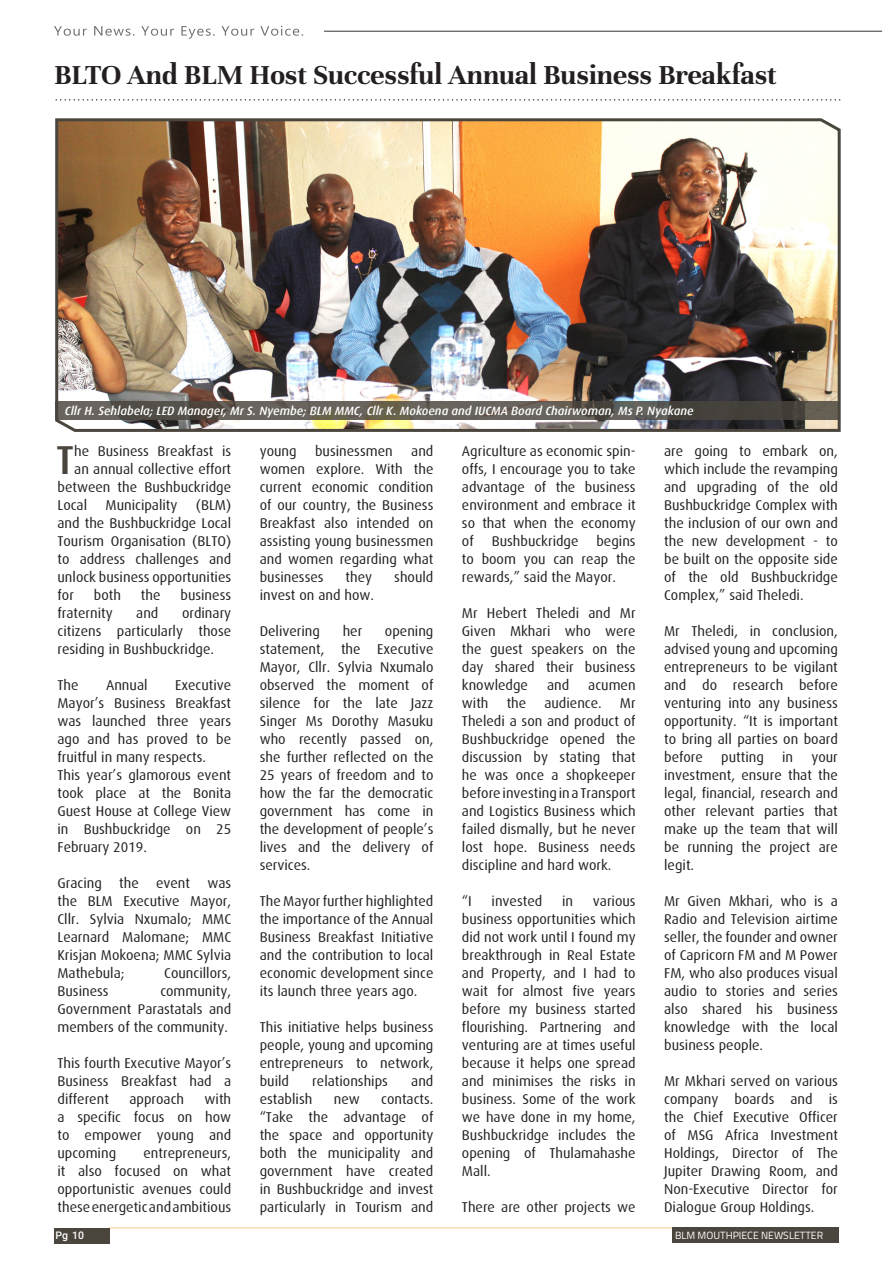
<style>
.page{position:relative;width:893px;height:1263px;background:#fff}
.page>*{position:absolute;margin:0;border:0;box-sizing:border-box;transform-origin:0 0}
.t1{font:500 40.35px "Dax";color:#4a453d}
.t2{font:700 30px "Unna";color:#231f20}
.t3{font:14.25px/18px "Dax";color:#231f20;text-align:justify}
.t4{font:italic 500 12px "Dax";color:#fff}
.t5{font:10.5px "Titillium";color:#fff}
.t6{font:500 10.5px "Roboto";color:#fff}
</style>
<div class="page">
<hr style="left:109px;top:1227px;width:667px;height:1px;background:#f4c689">
<div style="left:672px;top:1228px;width:166px;height:15px;background:#4a453d"></div>
<svg style="left:54px;top:26px;width:33px;height:10px"></svg>
<svg style="left:94px;top:26px;width:40px;height:10px"></svg>
<svg style="left:141px;top:26px;width:33px;height:10px"></svg>
<svg style="left:181px;top:26px;width:34px;height:13px"></svg>
<svg style="left:222px;top:26px;width:32px;height:10px"></svg>
<svg style="left:260px;top:26px;width:43px;height:10px"></svg>
<hr style="left:324px;top:31px;width:558px;height:1px;background:#393230">
<div style="left:54px;top:1228px;width:56px;height:15px;background:#4a453d"></div>
<svg style="left:56px;top:99px;width:785px;height:2px"></svg>
<img style="left:55px;top:118px;width:786px;height:314px">
<svg style="left:55px;top:402px;width:783px;height:18px;background:#5c574f"></svg>
<h2 class="t2" style="left:54px;top:57px;width:724px">BLTO And BLM Host Successful Annual Business Breakfast</h2>
<p class="t4" style="left:65px;top:404px;width:630px">Cllr H. Sehlabela; LED Manager, Mr S. Nyembe; BLM MMC, Cllr K. Mokoena and IUCMA Board Chairwoman, Ms P. Nyakane</p>
<h1 class="t1" style="left:56px;top:437px;width:19px">T</h1>
<p class="t3" style="left:74px;top:442px;width:158px">he Business Breakfast is</p>
<p class="t3" style="left:74px;top:460px;width:158px">an annual collective effort</p>
<p class="t3" style="left:57px;top:478px;width:175px">between the Bushbuckridge</p>
<p class="t3" style="left:57px;top:496px;width:31px">Local</p>
<p class="t3" style="left:106px;top:496px;width:73px">Municipality</p>
<p class="t3" style="left:57px;top:496px;width:175px;text-indent:138px">(BLM) and the Bushbuckridge Local Tourism Organisation (BLTO) to address challenges and unlock business opportunities for</p>
<p class="t3" style="left:94px;top:586px;width:29px">both</p>
<p class="t3" style="left:141px;top:586px;width:21px">the</p>
<p class="t3" style="left:180px;top:586px;width:52px">business</p>
<p class="t3" style="left:57px;top:604px;width:57px">fraternity</p>
<p class="t3" style="left:136px;top:604px;width:24px">and</p>
<p class="t3" style="left:57px;top:604px;width:175px;text-indent:125px">ordinary citizens particularly those residing in Bushbuckridge.</p>
<p class="t3" style="left:57px;top:676px;width:23px">The</p>
<p class="t3" style="left:106px;top:676px;width:43px">Annual</p>
<p class="t3" style="left:57px;top:676px;width:175px;text-align:left;text-indent:118px">Executive<br>Mayor’s Business Breakfast was launched three years ago and has proved to be fruitful in many respects.<br>This year’s glamorous event took place at the Bonita<br>Guest House at College View in Bushbuckridge on 25<br>February 2019.</p>
<p class="t3" style="left:57px;top:874px;width:175px">Gracing the event was the BLM Executive Mayor, Cllr. Sylvia Nxumalo; MMC Learnard Malomane; MMC Krisjan Mokoena; MMC Sylvia Mathebula;</p>
<p class="t3" style="left:164px;top:964px;width:69px">Councillors,</p>
<p class="t3" style="left:57px;top:982px;width:175px;text-indent:103px">community, Government Parastatals and members of the community.</p>
<p class="t3" style="left:57px;top:1054px;width:175px">This fourth Executive Mayor’s Business Breakfast had a different</p>
<p class="t3" style="left:57px;top:982px;width:53px">Business</p>
<p class="t3" style="left:57px;top:1090px;width:175px;text-indent:147px">with a specific focus on how to empower young and upcoming</p>
<p class="t3" style="left:129px;top:1090px;width:56px">approach</p>
<p class="t3" style="left:57px;top:1144px;width:175px;text-indent:86px">entrepreneurs, it also focused on what opportunistic avenues could these energetic and ambitious</p>
<p class="t3" style="left:260px;top:442px;width:38px">young</p>
<p class="t3" style="left:315px;top:442px;width:79px">businessmen</p>
<p class="t3" style="left:260px;top:442px;width:175px;text-indent:152px">and women explore. With the current economic condition of our country, the Business Breakfast also intended on assisting young businessmen and women regarding what businesses</p>
<p class="t3" style="left:346px;top:568px;width:28px">they</p>
<p class="t3" style="left:394px;top:568px;width:41px">should</p>
<p class="t3" style="left:260px;top:586px;width:116px">invest on and how.</p>
<p class="t3" style="left:260px;top:622px;width:62px">Delivering</p>
<p class="t3" style="left:343px;top:622px;width:21px">her</p>
<p class="t3" style="left:260px;top:622px;width:175px;text-indent:125px">opening statement, the Executive Mayor, Cllr. Sylvia Nxumalo observed the moment of silence for the late Jazz Singer Ms Dorothy Masuku who recently passed on, she further reflected on the 25 years of freedom and to how the far the democratic government has come in the development of people’s lives and the delivery of services.</p>
<p class="t3" style="left:260px;top:892px;width:175px">The Mayor further highlighted the importance of the Annual Business Breakfast Initiative and the contribution to local economic development since its launch three years ago.</p>
<p class="t3" style="left:260px;top:1018px;width:175px">This initiative helps business people, young and upcoming entrepreneurs to network, build</p>
<p class="t3" style="left:312px;top:1072px;width:77px">relationships</p>
<p class="t3" style="left:411px;top:1072px;width:24px">and</p>
<p class="t3" style="left:260px;top:1090px;width:54px">establish</p>
<p class="t3" style="left:334px;top:1090px;width:28px">new</p>
<p class="t3" style="left:260px;top:1090px;width:175px;text-indent:121px">contacts. “Take the advantage of the space and opportunity both the municipality and government have created in Bushbuckridge and invest particularly in Tourism and</p>
<p class="t3" style="left:462px;top:442px;width:175px">Agriculture as economic spin&shy;offs, I encourage you to take advantage of the business environment and embrace it so that when the economy of</p>
<p class="t3" style="left:462px;top:532px;width:175px;text-indent:134px">begins to boom you can reap the rewards,” said the Mayor.</p>
<p class="t3" style="left:462px;top:604px;width:175px">Mr Hebert Theledi and Mr Given Mkhari who were the guest speakers on the day shared their business knowledge</p>
<p class="t3" style="left:492px;top:532px;width:88px">Bushbuckridge</p>
<p class="t3" style="left:547px;top:676px;width:24px">and</p>
<p class="t3" style="left:588px;top:676px;width:49px">acumen</p>
<p class="t3" style="left:462px;top:694px;width:28px">with</p>
<p class="t3" style="left:507px;top:694px;width:21px">the</p>
<p class="t3" style="left:544px;top:694px;width:59px">audience.</p>
<p class="t3" style="left:462px;top:694px;width:175px;text-indent:158px">Mr Theledi a son and product of Bushbuckridge opened the discussion by stating that he was once a shopkeeper before investing in a Transport and Logistics Business which failed dismally, but he never lost hope. Business needs discipline and hard work.</p>
<p class="t3" style="left:462px;top:892px;width:11px">“I</p>
<p class="t3" style="left:492px;top:892px;width:52px">invested</p>
<p class="t3" style="left:562px;top:892px;width:13px">in</p>
<p class="t3" style="left:462px;top:892px;width:175px;text-indent:131px">various business opportunities which did not work until I found my breakthrough in Real Estate and Property, and I had to wait for almost five years before my business started flourishing. Partnering and venturing are at times useful because it helps one spread and minimises the risks in business. Some of the work we have done in my home, Bushbuckridge includes the opening of Thulamahashe Mall.</p>
<p class="t3" style="left:462px;top:1198px;width:175px">There are other projects we</p>
<p class="t3" style="left:664px;top:442px;width:175px">are going to embark on, which include the revamping and upgrading of the old Bushbuckridge Complex with the inclusion of our own and the new development - to be built on the opposite side of the old Bushbuckridge Complex,” said Theledi.</p>
<p class="t3" style="left:664px;top:622px;width:175px">Mr Theledi, in conclusion, advised young and upcoming entrepreneurs to be vigilant and do research before venturing into any business opportunity. “It is important to bring all parties on board before</p>
<p class="t3" style="left:721px;top:748px;width:44px">putting</p>
<p class="t3" style="left:782px;top:748px;width:13px">in</p>
<p class="t3" style="left:664px;top:748px;width:175px;text-indent:147px">your investment, ensure that the legal, financial, research and other relevant parties that make up the team that will be running the project are legit.</p>
<p class="t3" style="left:664px;top:892px;width:175px">Mr Given Mkhari, who is a Radio and Television airtime seller, the founder and owner of Capricorn FM and M Power FM, who also produces visual audio to stories and series also shared his business knowledge with the local business people.</p>
<p class="t3" style="left:664px;top:1072px;width:175px">Mr Mkhari served on various company boards and is the Chief Executive Officer of MSG Africa Investment Holdings, Director of The Jupiter Drawing Room, and Non-Executive Director for Dialogue Group Holdings.</p>
<p class="t6" style="left:56px;top:1228px;width:30px">Pg 10</p>
<p class="t5" style="left:675px;top:1228px;width:150px">BLM MOUTHPIECE NEWSLETTER</p>
</div>
